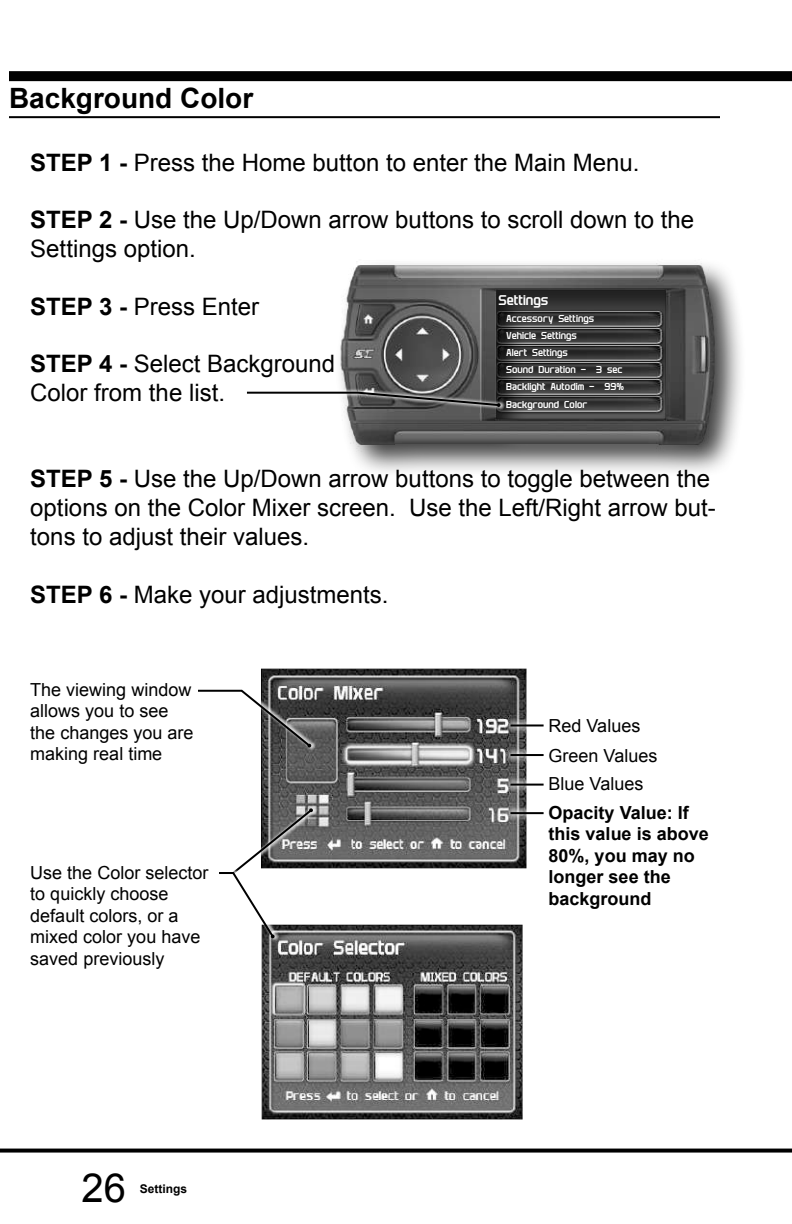
<style>
.page{position:relative;width:792px;height:1224px;background:#fff}
.page>*{position:absolute;margin:0;border:0;box-sizing:border-box;transform-origin:0 0}
.t1{font:40px "Arial";color:#000}
.t2{font:700 28px "Arial";color:#000}
.t3{font:24px/28.8px "Arial";color:#000}
.t4{font:18px/21.6px "Arial";color:#000}
.t5{font:700 18px/21.6px "Arial";color:#000}
.t6{font:700 14px "Plavsky Condensed PTQ";color:#fff}
.t7{font:700 12px "Arial";color:#000}
.t8{font:700 10px/17.2px "Plavsky Condensed PTQ";color:#fff}
.s1{font-weight:700}
</style>
<div class="page">
<svg style="left:0;top:1149px;width:792px;height:4px;fill:#000"></svg>
<div style="left:9px;top:71px;width:783px;height:10px;background:#000"></div>
<hr style="left:9px;top:116px;width:711px;height:2px;background:#000">
<div style="left:335px;top:258px;width:412px;height:220px;background:#000;opacity:.75"></div>
<img style="left:336px;top:258px;width:395px;height:211px">
<svg style="left:335px;top:304px;width:172px;height:174px"></svg>
<svg style="left:246px;top:391px;width:255px;height:16px"></svg>
<img style="left:261px;top:668px;width:266px;height:201px">
<svg style="left:198px;top:669px;width:128px;height:84px"></svg>
<div style="left:502px;top:716px;width:49px;height:19px;background:#fff;opacity:.75"></div>
<hr style="left:510px;top:724px;width:34px;height:2px;background:#000">
<div style="left:502px;top:746px;width:49px;height:18px;background:#fff;opacity:.75"></div>
<hr style="left:510px;top:754px;width:34px;height:2px;background:#000">
<div style="left:502px;top:775px;width:49px;height:19px;background:#fff;opacity:.75"></div>
<hr style="left:510px;top:784px;width:34px;height:2px;background:#000">
<div style="left:502px;top:804px;width:49px;height:19px;background:#fff;opacity:.75"></div>
<hr style="left:510px;top:812px;width:34px;height:2px;background:#000">
<img style="left:261px;top:924px;width:262px;height:196px">
<svg style="left:219px;top:779px;width:100px;height:165px"></svg>
<p class="t2" style="left:9px;top:79px;width:246px">Background Color</p>
<p class="t3" style="left:30px;top:148px;width:611px"><span class="s1">STEP 1 -</span> Press the Home button to enter the Main Menu.</p>
<p class="t3" style="left:30px;top:206px;width:665px"><span class="s1">STEP 2 -</span> Use the Up/Down arrow buttons to scroll down to the<br>Settings option.</p>
<p class="t3" style="left:30px;top:292px;width:230px"><span class="s1">STEP 3 -</span> Press Enter</p>
<p class="t3" style="left:30px;top:350px;width:307px"><span class="s1">STEP 4 -</span> Select Background<br>Color from the list.</p>
<p class="t6" style="left:498px;top:291px;width:52px">Settings</p>
<p class="t8" style="left:506px;top:309px;width:119px">Accessory Settings<br>Vehicle Settings<br>Alert Settings<br>Sound Duration - 3 sec<br>Backlight Autodim - 99%<br>Background Color</p>
<p class="t3" style="left:30px;top:465px;width:687px"><span class="s1">STEP 5 -</span> Use the Up/Down arrow buttons to toggle between the options on the Color Mixer screen. Use the Left/Right arrow but&shy;tons to adjust their values.</p>
<p class="t3" style="left:30px;top:580px;width:360px"><span class="s1">STEP 6 -</span> Make your adjustments.</p>
<p class="t4" style="left:30px;top:679px;width:165px">The viewing window allows you to see the changes you are making real time</p>
<p class="t4" style="left:30px;top:862px;width:180px">Use the Color selector to quickly choose default colors, or a mixed color you have saved previously</p>
<h1 class="t1" style="left:82px;top:1162px;width:46px">26</h1>
<p class="t7" style="left:140px;top:1180px;width:49px">Settings</p>
<p class="t4" style="left:549px;top:711px;width:110px;line-height:29px">Red Values<br>Green Values<br>Blue Values</p>
<p class="t5" style="left:549px;top:802px;width:162px">Opacity Value: If this value is above<br>80%, you may no longer see the background</p>
</div>
